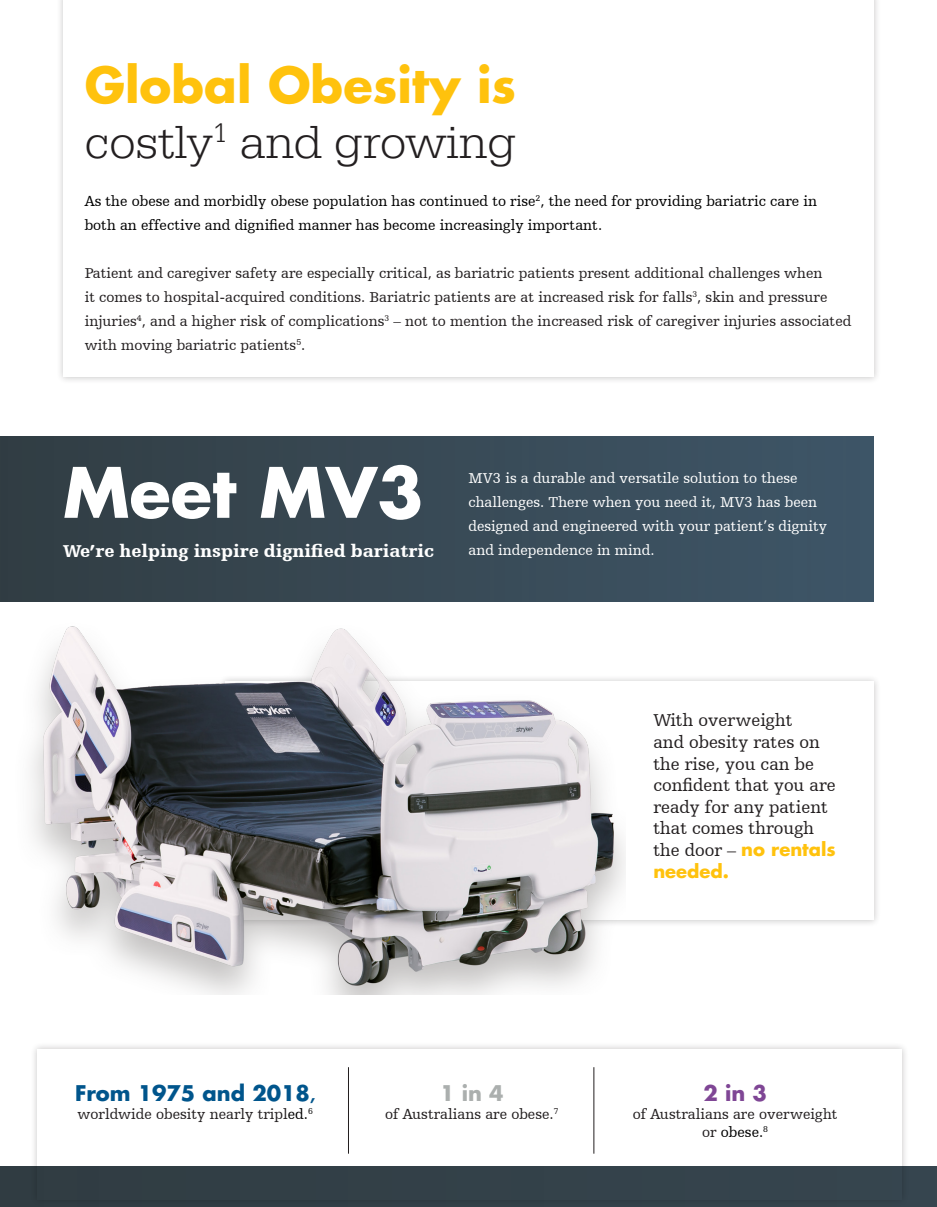
<style>
.page{position:relative;width:937px;height:1207px;background:#fff}
.page>*{position:absolute;margin:0;border:0;box-sizing:border-box;transform-origin:0 0}
.t1{font:700 67.5px "Futura For Stryker";color:#fff}
.t2{font:300 48px "URW Egyptienne TOT";color:#231f20}
.t3{font:700 48px "Futura For Stryker";color:#ffc20d}
.t4{font:700 21px "Futura For Stryker";color:#00558c}
.t5{font:700 21px "Futura For Stryker";color:#7f4695}
.t6{font:700 21px "Futura For Stryker";color:#abafae}
.t7{font:18px/21.6px "Humanist Slabserif 712 BT";color:#231f20}
.t8{font:900 18px "Humanist Slabserif 712 BT";color:#fff}
.t9{font:15px/24px "Humanist Slabserif 712 BT";color:#231f20}
.t10{font:15px "Humanist Slabserif 712 BT";color:#000}
.t11{font:15px/24px "Humanist Slabserif 712 BT";color:#fff}
.s1{font-family:"Futura For Stryker";font-weight:700;color:#ffc20d}
.s2{font-size:15px}
.s3{color:#000}
.s4{color:#231f20}
</style>
<div class="page">
<div style="left:218px;top:673px;width:662px;height:254px;background:#231f20;opacity:.25"></div>
<div style="left:225px;top:681px;width:648px;height:238px;background:#fff"></div>
<div style="left:0;top:436px;width:873px;height:165px;background:linear-gradient(to right,#323d43,#3e5668)"></div>
<div style="left:56px;top:0;width:824px;height:384px;background:#231f20;opacity:.25"></div>
<div style="left:63px;top:0;width:810px;height:377px;background:#fff"></div>
<div style="left:30px;top:1040px;width:878px;height:166px;background:#231f20;opacity:.25"></div>
<div style="left:37px;top:1048px;width:864px;height:151px;background:#fff"></div>
<div style="left:0;top:1166px;width:936px;height:40px;background:#334048"></div>
<hr style="left:348px;top:1066px;width:1px;height:87px;background:#231f20">
<hr style="left:593px;top:1066px;width:1px;height:87px;background:#231f20">
<img style="left:31px;top:626px;width:594px;height:367px">
<p class="t3" style="left:85px;top:53px;width:433px">Global Obesity is</p>
<p class="t2" style="left:85px;top:114px;width:432px">costly<sup>1</sup> and growing</p>
<p class="t10" style="left:85px;top:192px;width:733px">As the obese and morbidly obese population has continued to rise<sup>2</sup>, the need for providing bariatric care in</p>
<p class="t10" style="left:85px;top:216px;width:518px">both an effective and dignified manner has become increasingly important.</p>
<p class="t9" style="left:85px;top:261px;width:767px">Patient and caregiver safety are especially critical, as bariatric patients present additional challenges when<br>it comes to hospital-acquired conditions. Bariatric patients are at increased risk for falls<sup>3</sup>, skin and pressure injuries<sup>4</sup>, and a higher risk of complications<sup>3</sup> – not to mention the increased risk of caregiver injuries associated with moving bariatric patients<sup>5</sup>.</p>
<p class="t1" style="left:63px;top:447px;width:362px">Meet MV3</p>
<p class="t8" style="left:63px;top:539px;width:372px">We’re helping inspire dignified bariatric</p>
<p class="t11" style="left:468px;top:465px;width:360px">MV3 is a durable and versatile solution to these challenges. There when you need it, MV3 has been designed and engineered with your patient’s dignity and independence in mind.</p>
<p class="t7" style="left:653px;top:709px;width:184px">With overweight<br>and obesity rates on the rise, you can be confident that you are ready for any patient that comes through the door – <span class="s1">no rentals needed.</span></p>
<p class="t4" style="left:75px;top:1078px;width:241px">From 1975 and 2018<span class="s2">,</span></p>
<p class="t9" style="left:77px;top:1101px;width:237px">worldwide obesity nearly tripl<span class="s3">ed.</span><sup>6</sup></p>
<p class="t6" style="left:440px;top:1078px;width:65px">1 in 4</p>
<p class="t9" style="left:385px;top:1101px;width:175px">of Australians are obese.<sup>7</sup></p>
<p class="t5" style="left:703px;top:1078px;width:65px">2 in 3</p>
<p class="t9" style="left:632px;top:1101px;width:206px">of Australians are overweight</p>
<p class="t10" style="left:701px;top:1122px;width:67px"><span class="s4">or</span> obese.<sup>8</sup></p>
</div>
